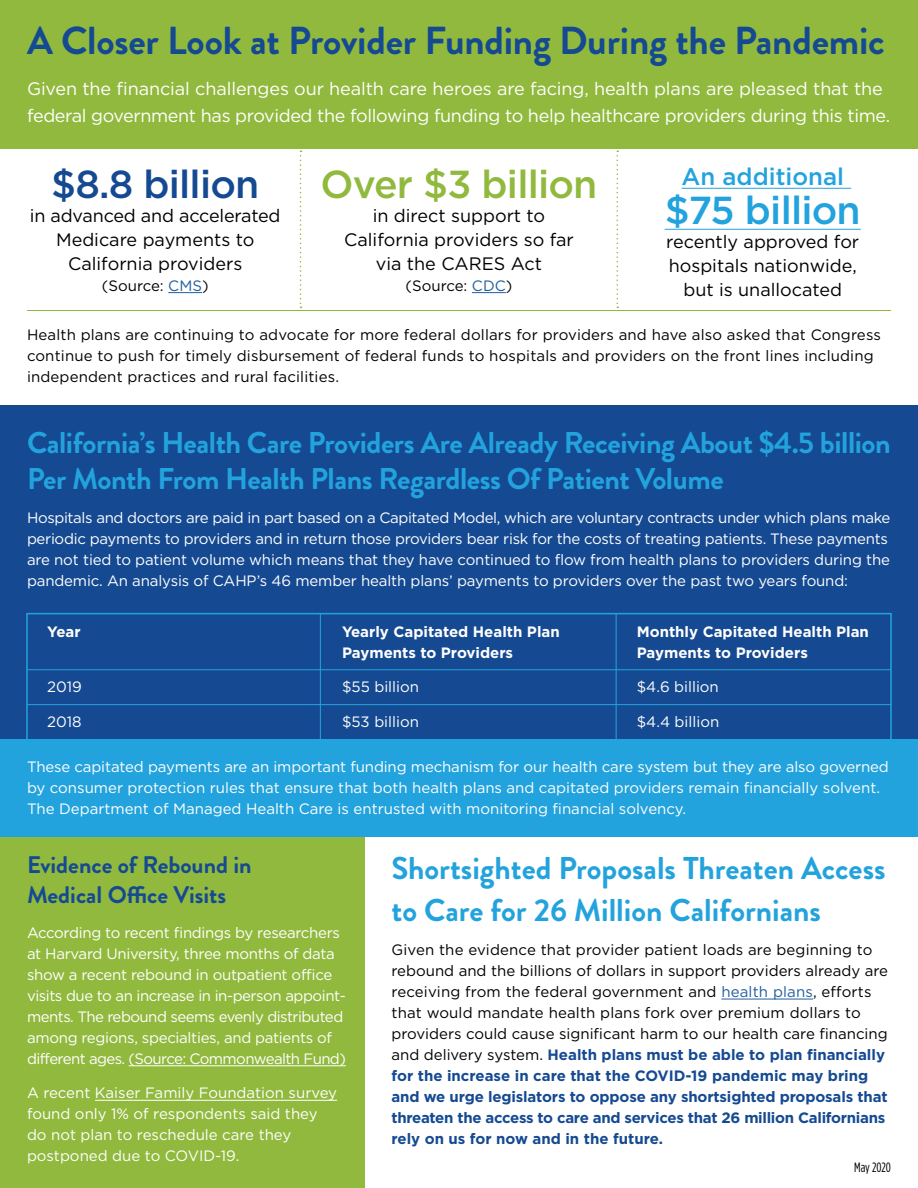
<style>
.page{position:relative;width:918px;height:1188px;background:#fff}
.page>*{position:absolute;margin:0;border:0;box-sizing:border-box;transform-origin:0 0}
.t1{font:700 39px "Brandon Grotesque";letter-spacing:-.005em;color:#154a92}
.t2{font:500 39px "Gotham";letter-spacing:-.02em;color:#91b93e}
.t3{font:500 39px "Gotham";letter-spacing:-.02em;color:#154a92}
.t4{font:500 39px "Gotham";letter-spacing:-.02em;color:#23a3dd}
.t5{font:700 31.5px/42px "Brandon Grotesque";color:#23a3dd}
.t6{font:700 30px/36px "Brandon Grotesque";letter-spacing:-.015em;color:#23a3dd}
.t7{font:700 24px/30px "Brandon Grotesque";color:#154a92}
.t8{font:500 24px "Gotham";color:#23a3dd}
.t9{font:18px/27px "Gotham";letter-spacing:-.02em;color:#fff}
.t10{font:18px/24px "Gotham";color:#000;text-align:center}
.t11{font:15px/21px "Gotham";letter-spacing:-.015em;color:#fff}
.t12{font:15px/21px "Gotham";letter-spacing:.01em;color:#000}
.t13{font:700 15px/21px "Gotham";color:#fff}
.t14{font:13.5px "Gotham Condensed";color:#000}
.s1{color:#215e9e}
.s2{font-weight:700;color:#154a92}
</style>
<div class="page">
<div style="left:0;top:405px;width:918px;height:432px;background:#154a92"></div>
<div style="left:0;top:837px;width:364px;height:351px;background:#91b93e"></div>
<div style="left:26px;top:613px;width:866px;height:128px;border:2px solid #23a3dd"></div>
<div style="left:0;top:0;width:918px;height:148px;background:#91b93e"></div>
<hr style="left:168px;top:292px;width:34px;height:1px;background:#215e9e">
<hr style="left:472px;top:292px;width:34px;height:1px;background:#215e9e">
<hr style="left:682px;top:188px;width:169px;height:1px;background:#23a3dd">
<hr style="left:665px;top:229px;width:196px;height:1px;background:#23a3dd">
<hr style="left:27px;top:310px;width:864px;height:1px;background:#91b93e">
<svg style="left:300px;top:151px;width:2px;height:157px"></svg>
<svg style="left:616px;top:151px;width:2px;height:157px"></svg>
<hr style="left:721px;top:999px;width:92px;height:1px;background:#215e9e">
<hr style="left:27px;top:669px;width:864px;height:1px;background:#23a3dd">
<hr style="left:27px;top:704px;width:864px;height:1px;background:#23a3dd">
<hr style="left:320px;top:614px;width:1px;height:126px;background:#23a3dd">
<hr style="left:616px;top:614px;width:1px;height:126px;background:#23a3dd">
<hr style="left:129px;top:1066px;width:217px;height:1px;background:#fff">
<hr style="left:95px;top:1100px;width:242px;height:1px;background:#fff">
<div style="left:0;top:739px;width:918px;height:98px;background:#23a3dd"></div>
<h1 class="t1" style="left:27px;top:14px;width:859px">A Closer Look at Provider Funding During the Pandemic</h1>
<p class="t9" style="left:27px;top:75px;width:865px">Given the financial challenges our health care heroes are facing, health plans are pleased that the federal government has provided the following funding to help healthcare providers during this time.</p>
<h3 class="t8" style="left:682px;top:163px;width:164px">An additional</h3>
<h1 class="t4" style="left:665px;top:188px;width:198px">$75 billion</h1>
<p class="t10" style="left:666px;top:229px;width:195px">recently approved for hospitals nationwide, but is unallocated</p>
<p class="t12" style="left:27px;top:323px;width:855px">Health plans are continuing to advocate for more federal dollars for providers and have also asked that Congress continue to push for timely disbursement of federal funds to hospitals and providers on the front lines including independent practices and rural facilities.</p>
<h1 class="t3" style="left:51px;top:162px;width:210px">$8.8 billion</h1>
<p class="t10" style="left:30px;top:203px;width:252px">in advanced and accelerated<br>Medicare payments to<br>California providers</p>
<p class="t12" style="left:102px;top:275px;width:108px">(Source: <span class="s1">CMS</span>)</p>
<h1 class="t2" style="left:320px;top:162px;width:279px">Over $3 billion</h1>
<p class="t10" style="left:344px;top:203px;width:231px">in direct support to<br>California providers so far via the CARES Act</p>
<p class="t12" style="left:406px;top:275px;width:108px">(Source: <span class="s1">CDC</span>)</p>
<h3 class="t6" style="left:27px;top:425px;width:865px">California’s Health Care Providers Are Already Receiving About $4.5 billion<br>Per Month From Health Plans Regardless Of Patient Volume</h3>
<p class="t11" style="left:27px;top:507px;width:865px">Hospitals and doctors are paid in part based on a Capitated Model, which are voluntary contracts under which plans make periodic payments to providers and in return those providers bear risk for the costs of treating patients. These payments are not tied to patient volume which means that they have continued to flow from health plans to providers during the pandemic. An analysis of CAHP’s 46 member health plans’ payments to providers over the past two years found:</p>
<p class="t13" style="left:47px;top:621px;width:35px">Year</p>
<p class="t13" style="left:342px;top:621px;width:219px">Yearly Capitated Health Plan<br>Payments to Providers</p>
<p class="t11" style="left:342px;top:676px;width:79px">$55 billion</p>
<p class="t11" style="left:342px;top:711px;width:79px">$53 billion</p>
<p class="t13" style="left:637px;top:621px;width:234px">Monthly Capitated Health Plan<br>Payments to Providers</p>
<p class="t11" style="left:637px;top:676px;width:84px">$4.6 billion</p>
<p class="t11" style="left:637px;top:711px;width:84px">$4.4 billion</p>
<p class="t11" style="left:47px;top:676px;width:36px">2019</p>
<p class="t11" style="left:47px;top:711px;width:36px">2018</p>
<p class="t11" style="left:27px;top:756px;width:863px">These capitated payments are an important funding mechanism for our health care system but they are also governed by consumer protection rules that ensure that both health plans and capitated providers remain financially solvent.<br>The Department of Managed Health Care is entrusted with monitoring financial solvency.</p>
<h3 class="t7" style="left:27px;top:850px;width:226px">Evidence of Rebound in<br>Medical Office Visits</h3>
<p class="t11" style="left:27px;top:922px;width:320px">According to recent findings by researchers at Harvard University, three months of data show a recent rebound in outpatient office visits due to an increase in in-person appoint&shy;ments. The rebound seems evenly distributed among regions, specialties, and patients of different ages. (Source: Commonwealth Fund)</p>
<p class="t11" style="left:27px;top:1082px;width:312px">A recent Kaiser Family Foundation survey found only 1% of respondents said they do not plan to reschedule care they postponed due to COVID-19.</p>
<h2 class="t5" style="left:392px;top:847px;width:496px">Shortsighted Proposals Threaten Access to Care for 26 Million Californians</h2>
<p class="t12" style="left:392px;top:939px;width:498px">Given the evidence that provider patient loads are beginning to rebound and the billions of dollars in support providers already are receiving from the federal government and <span class="s1">health plans</span>, efforts that would mandate health plans fork over premium dollars to providers could cause significant harm to our health care financing and delivery system. <span class="s2">Health plans must be able to plan financially for the increase in care that the COVID-19 pandemic may bring and we urge legislators to oppose any shortsighted proposals that threaten the access to care and services that 26 million Californians rely on us for now and in the future.</span></p>
<p class="t14" style="left:854px;top:1160px;width:38px">May 2020</p>
</div>
